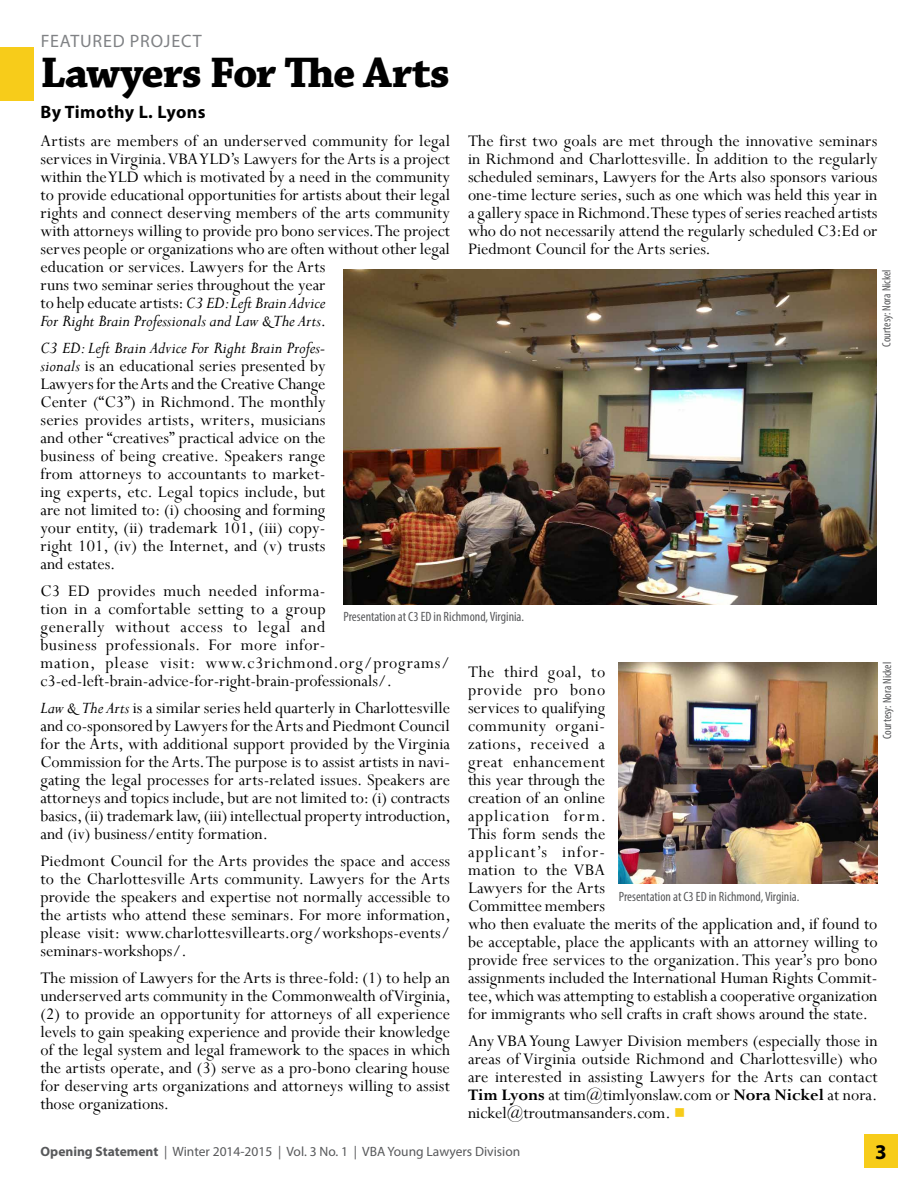
<style>
.page{position:relative;width:918px;height:1188px;background:#fff}
.page>*{position:absolute;margin:0;border:0;box-sizing:border-box;transform-origin:0 0}
.Article_Title{font:700 45px "Chaparral Pro";letter-spacing:-.03em;color:#000}
.t1{font:700 21px "Myriad Pro";color:#000}
.Article_Body{font:18px/18px "Perpetua";color:#000;text-align:justify}
.Article_Body-2{font:18px/18px "Perpetua";letter-spacing:.03em;color:#000}
.Author_Byline{font:700 18px "Myriad Pro";letter-spacing:.025em;color:#000}
.Kicker{font:18px "Myriad Pro";letter-spacing:.045em;color:#808285}
.Photo_Caption{font:condensed 13.5px "Myriad Pro";color:#58595b}
.t2{font:13.5px "Myriad Pro";color:#58595b}
.Photo_Caption_Byline{font:condensed 12px "Myriad Pro";color:#58595b}
.s1{font-style:italic}
.s2{font-weight:700}
.s3{color:#f7cc1a}
</style>
<div class="page">
<div style="left:0;top:47px;width:34px;height:54px;background:#f7cc1a"></div>
<img style="left:344px;top:269px;width:533px;height:335px">
<img style="left:619px;top:662px;width:259px;height:222px">
<div style="left:864px;top:1134px;width:34px;height:34px;background:#f7cc1a"></div>
<p class="Kicker" style="left:41px;top:30px;width:163px">FEATURED PROJECT</p>
<p class="Article_Title" style="left:40px;top:47px;width:411px">Lawyers For The Arts</p>
<p class="Author_Byline" style="left:40px;top:100px;width:167px">By Timothy L. Lyons</p>
<p class="Article_Body" style="left:40px;top:132px;width:411px;text-align:left">Artists are members of an underserved community for legal services in Virginia. VBA YLD’s Lawyers for the Arts is a project within the YLD which is motivated by a need in the community to provide educational opportunities for artists about their legal rights and connect deserving members of the arts community with attorneys willing to provide pro bono services. The project serves people or organizations who are often without other legal education or services. Lawyers for the Arts<br>runs two seminar series throughout the year<br>to help educate artists: <span class="s1">C3 ED: Left Brain Advice<br>For Right Brain Professionals and Law &amp; The Arts</span>.</p>
<p class="Article_Body" style="left:40px;top:339px;width:287px"><span class="s1">C3 ED: Left Brain Advice For Right Brain Profes&shy;sionals</span> is an educational series presented by Lawyers for the Arts and the Creative Change Center (“C3”) in Richmond. The monthly series provides artists, writers, musicians and other “creatives” practical advice on the business of being creative. Speakers range from attorneys to accountants to market&shy;ing experts, etc. Legal topics include, but are not limited to: (i) choosing and forming your entity, (ii) trademark 101, (iii) copy&shy;right 101, (iv) the Internet, and (v) trusts and estates.</p>
<p class="Article_Body-2" style="left:40px;top:582px;width:411px">C3 ED provides much needed informa-<br>tion in a comfortable setting to a group<br>generally without access to legal and<br>business professionals. For more infor-<br>mation, please visit: www.c3richmond.org/programs/ c3-ed-left-brain-advice-for-right-brain-professionals/.</p>
<p class="Article_Body" style="left:40px;top:699px;width:412px"><span class="s1">Law &amp; The Arts</span> is a similar series held quarterly in Charlottesville and co-sponsored by Lawyers for the Arts and Piedmont Council for the Arts, with additional support provided by the Virginia Commission for the Arts. The purpose is to assist artists in navi&shy;gating the legal processes for arts-related issues. Speakers are attorneys and topics include, but are not limited to: (i) contracts basics, (ii) trademark law, (iii) intellectual property introduction, and (iv) business/entity formation.</p>
<p class="Article_Body" style="left:40px;top:852px;width:412px">Piedmont Council for the Arts provides the space and access to the Charlottesville Arts community. Lawyers for the Arts provide the speakers and expertise not normally accessible to the artists who attend these seminars. For more information, please visit: www.charlottesvillearts.org/workshops-events/ seminars-workshops/.</p>
<p class="Article_Body" style="left:40px;top:969px;width:412px">The mission of Lawyers for the Arts is three-fold: (1) to help an underserved arts community in the Commonwealth of Virginia, (2) to provide an opportunity for attorneys of all experience levels to gain speaking experience and provide their knowledge of the legal system and legal framework to the spaces in which the artists operate, and (3) serve as a pro-bono clearing house for deserving arts organizations and attorneys willing to assist those organizations.</p>
<p class="Article_Body" style="left:468px;top:132px;width:411px">The first two goals are met through the innovative seminars in Richmond and Charlottesville. In addition to the regularly scheduled seminars, Lawyers for the Arts also sponsors various one-time lecture series, such as one which was held this year in a gallery space in Richmond. These types of series reached artists who do not necessarily attend the regularly scheduled C3:Ed or Piedmont Council for the Arts series.</p>
<p class="Photo_Caption_Byline" style="left:879px;top:347px;width:79px;rotate:-90deg">Courtesy: Nora Nickel</p>
<p class="Photo_Caption" style="left:344px;top:608px;width:182px">Presentation at C3 ED in Richmond, Virginia.</p>
<p class="Photo_Caption_Byline" style="left:880px;top:739px;width:79px;rotate:-90deg">Courtesy: Nora Nickel</p>
<p class="Article_Body" style="left:468px;top:663px;width:411px;text-align:left">The third goal, to<br>provide pro bono<br>services to qualifying<br>community organi-<br>zations, received a<br>great enhancement<br>this year through the<br>creation of an online<br>application form.<br>This form sends the<br>applicant’s infor-<br>mation to the VBA<br>Lawyers for the Arts<br>Committee members<br>who then evaluate the merits of the application and, if found to be acceptable, place the applicants with an attorney willing to provide free services to the organization. This year’s pro bono assignments included the International Human Rights Commit&shy;tee, which was attempting to establish a cooperative organization for immigrants who sell crafts in craft shows around the state.</p>
<p class="Article_Body" style="left:468px;top:1032px;width:411px">Any VBA Young Lawyer Division members (especially those in areas of Virginia outside Richmond and Charlottesville) who are interested in assisting Lawyers for the Arts can contact <span class="s2">Tim Lyons</span> at tim@timlyonslaw.com or <span class="s2">Nora Nickel</span> at nora. nickel@troutmansanders.com. <span class="s3">■</span></p>
<p class="Photo_Caption" style="left:619px;top:888px;width:182px">Presentation at C3 ED in Richmond, Virginia.</p>
<p class="t2" style="left:40px;top:1143px;width:481px"><span class="s2">Opening Statement</span> | Winter 2014-2015 | Vol. 3 No. 1 | VBA Young Lawyers Division</p>
<p class="t1" style="left:875px;top:1138px;width:13px">3</p>
</div>
